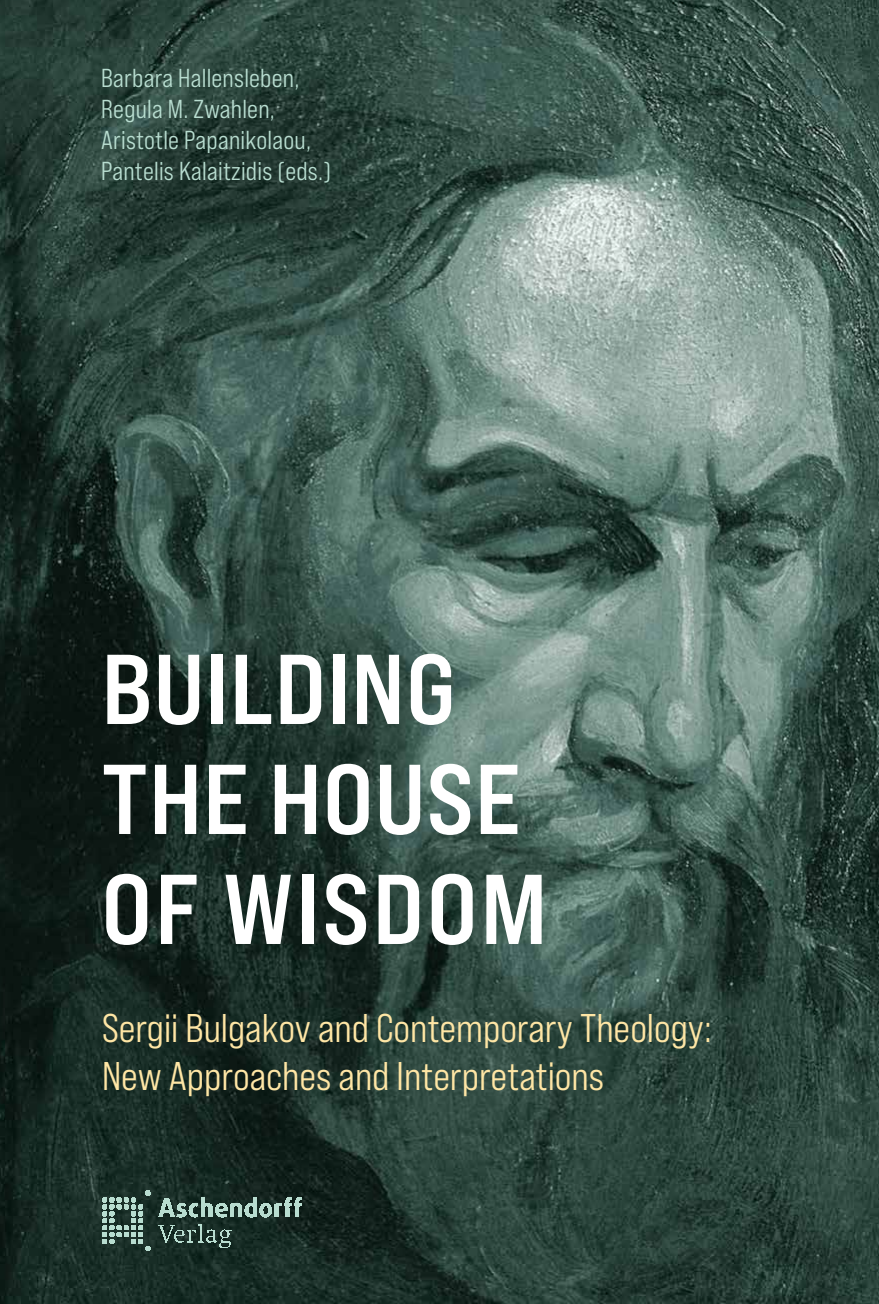
<style>
.page{position:relative;width:879px;height:1304px;background:#fff}
.page>*{position:absolute;margin:0;border:0;box-sizing:border-box;transform-origin:0 0}
.t1{font:99px/110px "Bebas Neue Pro Exp Bd";letter-spacing:.01em;color:#fff}
.t2{font:40px/48px "Bebas Neue Pro Sm E Md";color:#ffe6a5}
.t3{font:26px/31.2px "Bebas Neue Pro Sm E Md";letter-spacing:.01em;color:#b8ddd0}
</style>
<div class="page">
<img style="left:0;top:0;width:879px;height:1304px">
<img style="left:102px;top:1191px;width:200px;height:60px">
<p class="t3" style="left:101px;top:62px;width:231px">Barbara Hallensleben,<br>Regula M. Zwahlen,<br>Aristotle Papanikolaou,<br>Pantelis Kalaitzidis (eds.)</p>
<p class="t1" style="left:101px;top:633px;width:447px">BUILDING<br>THE HOUSE<br>OF WISDOM</p>
<p class="t2" style="left:102px;top:1004px;width:611px">Sergii Bulgakov and Contemporary Theology:<br>New Approaches and Interpretations</p>
</div>
